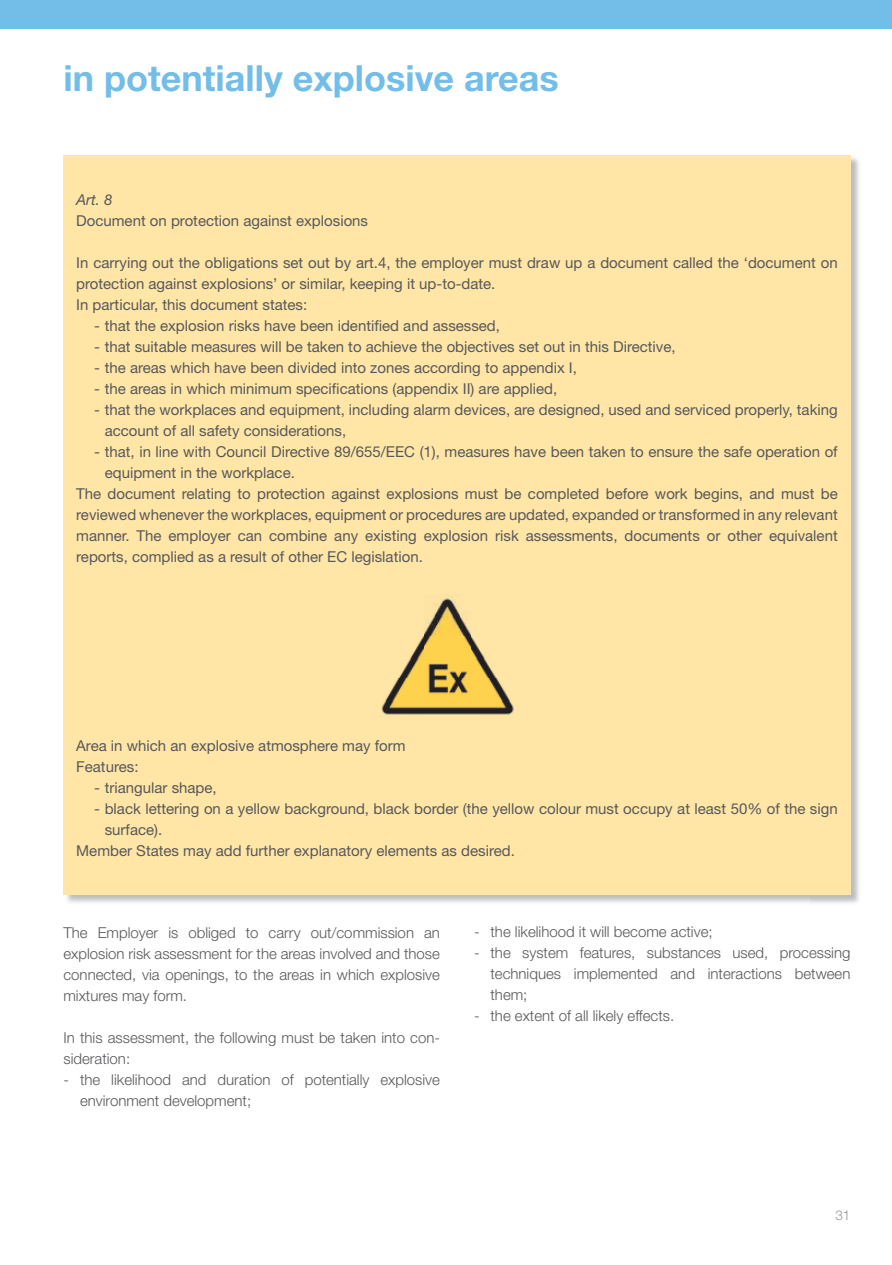
<style>
.page{position:relative;width:892px;height:1265px;background:#fff}
.page>*{position:absolute;margin:0;border:0;box-sizing:border-box;transform-origin:0 0}
.t1{font:700 36px "Helvetica Neue LT Std";color:#73bde9}
.t2{font:15px/21px "Helvetica Neue LT Std";color:#57585a}
.t3{font:300 15px/21px "Helvetica Neue LT Std";color:#57585a;text-align:justify}
.t4{font:italic 15px "Helvetica Neue LT Std";color:#57585a}
.t5{font:300 13.5px "Helvetica Neue LT Std";color:#939598}
</style>
<div class="page">
<div style="left:0;top:0;width:892px;height:29px;background:#73bde9"></div>
<img style="left:809px;top:156px;width:50px;height:747px">
<div style="left:63px;top:155px;width:787px;height:739px;background:#ffe6a7"></div>
<img style="left:381px;top:598px;width:133px;height:117px">
<h1 class="t1" style="left:63px;top:65px;width:497px">in potentially explosive areas</h1>
<p class="t4" style="left:76px;top:194px;width:38px">Art. 8</p>
<p class="t2" style="left:76px;top:212px;width:293px">Document on protection against explosions</p>
<p class="t2" style="left:76px;top:254px;width:763px">In carrying out the obligations set out by art.4, the employer must draw up a document called the ‘document on protection against explosions’ or similar, keeping it up-to-date.<br>In particular, this document states:</p>
<p class="t2" style="left:94px;top:317px;width:407px">- that the explosion risks have been identified and assessed,</p>
<p class="t2" style="left:94px;top:338px;width:583px">- that suitable measures will be taken to achieve the objectives set out in this Directive,</p>
<p class="t2" style="left:94px;top:359px;width:484px">- the areas which have been divided into zones according to appendix I,</p>
<p class="t2" style="left:94px;top:380px;width:464px">- the areas in which minimum specifications (appendix II) are applied,</p>
<p class="t2" style="left:105px;top:401px;width:734px;text-indent:-10px">- that the workplaces and equipment, including alarm devices, are designed, used and serviced properly, taking account of all safety considerations,</p>
<p class="t2" style="left:94px;top:443px;width:745px">- that, in line with Council Directive 89/655/EEC (1), measures have been taken to ensure the safe operation of</p>
<p class="t2" style="left:105px;top:464px;width:192px">equipment in the workplace.</p>
<p class="t2" style="left:76px;top:485px;width:763px">The document relating to protection against explosions must be completed before work begins, and must be</p>
<p class="t2" style="left:76px;top:506px;width:763px">reviewed whenever the workplaces, equipment or procedures are updated, expanded or transformed in any relevant</p>
<p class="t2" style="left:76px;top:527px;width:763px">manner. The employer can combine any existing explosion risk assessments, documents or other equivalent</p>
<p class="t2" style="left:76px;top:548px;width:348px">reports, complied as a result of other EC legislation.</p>
<p class="t2" style="left:76px;top:737px;width:331px">Area in which an explosive atmosphere may form<br>Features:</p>
<p class="t2" style="left:94px;top:779px;width:124px">- triangular shape,</p>
<p class="t2" style="left:94px;top:800px;width:745px">- black lettering on a yellow background, black border (the yellow colour must occupy at least 50% of the sign</p>
<p class="t2" style="left:105px;top:821px;width:59px">surface).</p>
<p class="t2" style="left:76px;top:842px;width:440px">Member States may add further explanatory elements as desired.</p>
<p class="t3" style="left:63px;top:924px;width:378px">The Employer is obliged to carry out/commission an explosion risk assessment for the areas involved and those connected, via openings, to the areas in which explosive mixtures may form.</p>
<p class="t3" style="left:63px;top:1029px;width:378px">In this assessment, the following must be taken into con&shy;sideration:</p>
<p class="t3" style="left:80px;top:1071px;width:361px;text-indent:-16px">- the likelihood and duration of potentially explosive environment development;</p>
<p class="t3" style="left:474px;top:922px;width:240px">- the likelihood it will become active;</p>
<p class="t3" style="left:490px;top:943px;width:361px;text-indent:-16px">- the system features, substances used, processing techniques implemented and interactions between them;</p>
<p class="t3" style="left:474px;top:1006px;width:202px">- the extent of all likely effects.</p>
<p class="t5" style="left:835px;top:1210px;width:17px">31</p>
</div>
